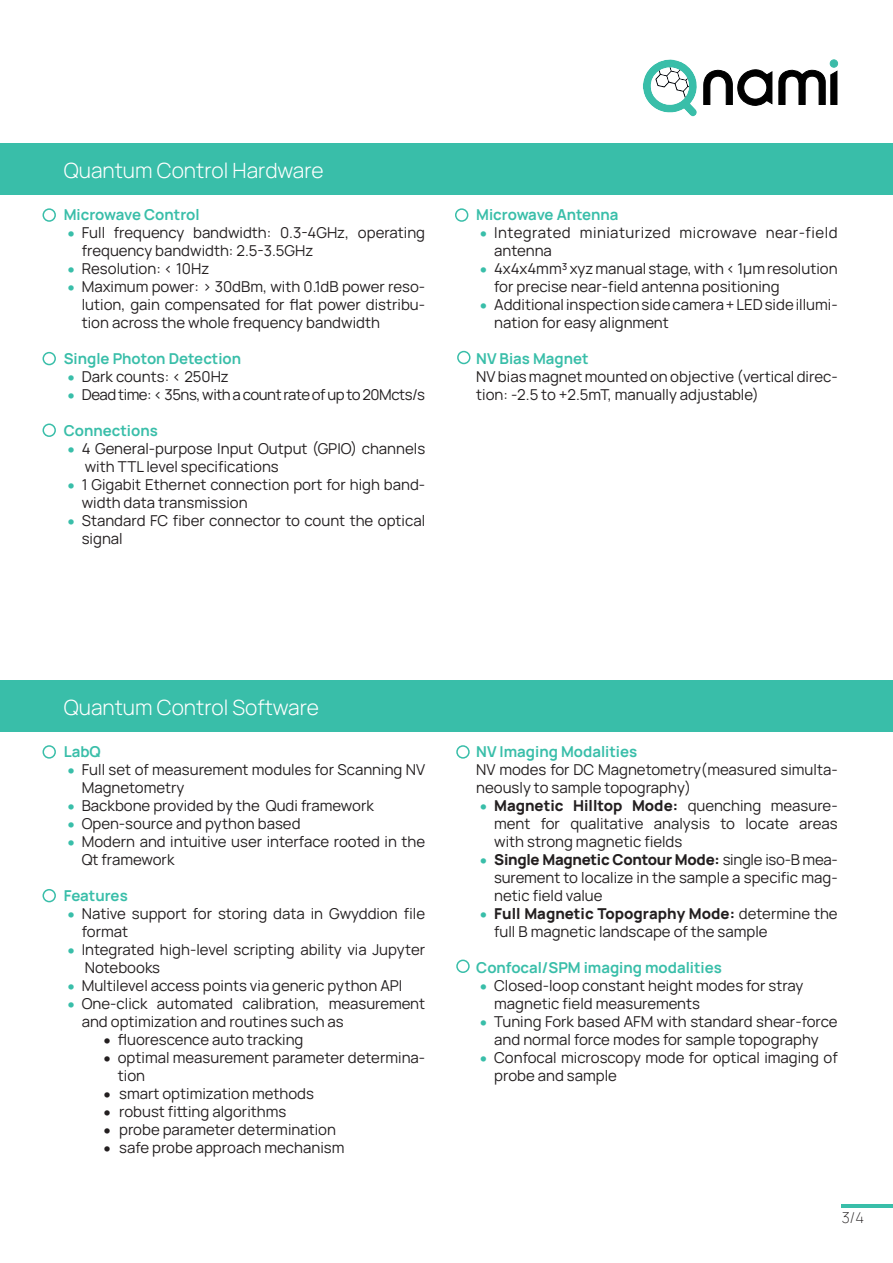
<style>
.page{position:relative;width:893px;height:1263px;background:#fff}
.page>*{position:absolute;margin:0;border:0;box-sizing:border-box;transform-origin:0 0}
.t1{font:300 21px "Manrope";color:#fff}
.t2{font:15px/18px "Manrope";color:#231f20}
.t3{font:700 15px "Manrope";color:#39bea9}
.t4{font:15px/18px "Manrope";letter-spacing:.03em;color:#231f20}
.t5{font:15px "Manrope";letter-spacing:-.03em;color:#231f20}
.t6{font:200 15px "Manrope";color:#231f20}
.s1{font-size:22.5px;color:#39bea9}
.s2{font-size:22.5px}
.s3{font-weight:800}
</style>
<div class="page">
<div style="left:0;top:144px;width:893px;height:51px;background:#39bea9"></div>
<div style="left:0;top:680px;width:893px;height:51px;background:#39bea9"></div>
<svg style="left:643px;top:59px;width:129px;height:58px"></svg>
<div style="left:830px;top:60px;width:8px;height:7px;background:#3bbba8;border-radius:50%"></div>
<div style="left:830px;top:60px;width:8px;height:7px;border:1px solid #3bbba8;border-radius:50%"></div>
<svg style="left:779px;top:70px;width:58px;height:35px"></svg>
<div style="left:455px;top:208px;width:13px;height:14px;border:2px solid #39bea9;border-radius:50%"></div>
<div style="left:43px;top:745px;width:13px;height:14px;border:2px solid #39bea9;border-radius:50%"></div>
<div style="left:43px;top:889px;width:13px;height:13px;border:2px solid #39bea9;border-radius:50%"></div>
<div style="left:43px;top:208px;width:13px;height:14px;border:2px solid #39bea9;border-radius:50%"></div>
<div style="left:43px;top:352px;width:13px;height:13px;border:2px solid #39bea9;border-radius:50%"></div>
<div style="left:43px;top:423px;width:13px;height:14px;border:2px solid #39bea9;border-radius:50%"></div>
<div style="left:456px;top:745px;width:14px;height:14px;border:2px solid #39bea9;border-radius:50%"></div>
<div style="left:456px;top:959px;width:14px;height:14px;border:2px solid #39bea9;border-radius:50%"></div>
<div style="left:457px;top:351px;width:13px;height:13px;border:2px solid #39bea9;border-radius:50%"></div>
<hr style="left:842px;top:1204px;width:51px;height:3px;background:#39bea9">
<p class="t1" style="left:64px;top:155px;width:261px">Quantum Control Hardware</p>
<p class="t3" style="left:64px;top:204px;width:137px">Microwave Control</p>
<p class="t2" style="left:82px;top:223px;width:345px;text-indent:-18px"><span class="s1">•</span> Full frequency bandwidth: 0.3-4GHz, operating frequency bandwidth: 2.5-3.5GHz</p>
<p class="t2" style="left:64px;top:259px;width:147px"><span class="s1">•</span> Resolution: &lt; 10Hz</p>
<p class="t2" style="left:82px;top:277px;width:345px;text-align:justify;text-indent:-18px"><span class="s1">•</span> Maximum power: &gt; 30dBm, with 0.1dB power reso&shy;lution, gain compensated for flat power distribu&shy;tion across the whole frequency bandwidth</p>
<p class="t3" style="left:64px;top:348px;width:179px">Single Photon Detection</p>
<p class="t2" style="left:64px;top:367px;width:167px"><span class="s1">•</span> Dark counts: &lt; 250Hz</p>
<p class="t5" style="left:64px;top:384px;width:363px"><span class="s1">•</span> Dead time: &lt; 35ns, with a count rate of up to 20Mcts/s</p>
<p class="t3" style="left:64px;top:420px;width:96px">Connections</p>
<p class="t2" style="left:85px;top:439px;width:342px;text-indent:-21px"><span class="s1">•</span> 4 General-purpose Input Output (GPIO) channels with TTL level specifications</p>
<p class="t2" style="left:82px;top:475px;width:345px;text-indent:-18px"><span class="s1">•</span> 1 Gigabit Ethernet connection port for high band&shy;width data transmission</p>
<p class="t2" style="left:82px;top:511px;width:345px;text-indent:-18px"><span class="s1">•</span> Standard FC fiber connector to count the optical signal</p>
<p class="t3" style="left:476px;top:204px;width:144px">Microwave Antenna</p>
<p class="t4" style="left:494px;top:223px;width:345px;text-indent:-18px"><span class="s1">•</span> Integrated miniaturized microwave near-field antenna</p>
<p class="t2" style="left:494px;top:259px;width:345px;text-indent:-18px"><span class="s1">•</span> 4x4x4mm³ xyz manual stage, with &lt; 1μm resolution for precise near-field antenna positioning</p>
<p class="t2" style="left:494px;top:295px;width:345px;text-indent:-18px"><span class="s1">•</span> Additional inspection side camera + LED side illumi&shy;nation for easy alignment</p>
<p class="t3" style="left:476px;top:348px;width:114px">NV Bias Magnet</p>
<p class="t2" style="left:476px;top:367px;width:363px">NV bias magnet mounted on objective (vertical direc&shy;tion: -2.5 to +2.5mT, manually adjustable)</p>
<p class="t1" style="left:64px;top:693px;width:257px">Quantum Control Software</p>
<p class="t3" style="left:64px;top:741px;width:39px">LabQ</p>
<p class="t2" style="left:82px;top:760px;width:345px;text-indent:-18px"><span class="s1">•</span> Full set of measurement modules for Scanning NV<br>Magnetometry</p>
<p class="t2" style="left:64px;top:796px;width:312px"><span class="s1">•</span> Backbone provided by the Qudi framework</p>
<p class="t2" style="left:64px;top:814px;width:238px"><span class="s1">•</span> Open-source and python based</p>
<p class="t2" style="left:82px;top:832px;width:345px;text-indent:-18px"><span class="s1">•</span> Modern and intuitive user interface rooted in the<br>Qt framework</p>
<p class="t3" style="left:64px;top:885px;width:66px">Features</p>
<p class="t2" style="left:82px;top:904px;width:345px;text-indent:-18px"><span class="s1">•</span> Native support for storing data in Gwyddion file format</p>
<p class="t2" style="left:85px;top:940px;width:342px;text-indent:-21px"><span class="s1">•</span> Integrated high-level scripting ability via Jupyter<br>Notebooks</p>
<p class="t2" style="left:64px;top:976px;width:340px"><span class="s1">•</span> Multilevel access points via generic python API</p>
<p class="t2" style="left:82px;top:994px;width:345px;text-indent:-18px"><span class="s1">•</span> One-click automated calibration, measurement and optimization and routines such as</p>
<p class="t2" style="left:100px;top:1030px;width:205px"><span class="s2">•</span> fluorescence auto tracking</p>
<p class="t2" style="left:118px;top:1048px;width:309px;text-indent:-18px"><span class="s2">•</span> optimal measurement parameter determina&shy;tion</p>
<p class="t2" style="left:100px;top:1084px;width:216px"><span class="s2">•</span> smart optimization methods</p>
<p class="t2" style="left:100px;top:1102px;width:188px"><span class="s2">•</span> robust fitting algorithms</p>
<p class="t2" style="left:100px;top:1120px;width:238px"><span class="s2">•</span> probe parameter determination</p>
<p class="t2" style="left:100px;top:1138px;width:246px"><span class="s2">•</span> safe probe approach mechanism</p>
<p class="t3" style="left:476px;top:741px;width:162px">NV Imaging Modalities</p>
<p class="t2" style="left:476px;top:760px;width:363px">NV modes for DC Magnetometry(measured simulta&shy;neously to sample topography)</p>
<p class="t2" style="left:494px;top:796px;width:345px;text-align:justify;text-indent:-18px"><span class="s1">•</span> <span class="s3">Magnetic Hilltop Mode:</span> quenching measure&shy;ment for qualitative analysis to locate areas with strong magnetic fields</p>
<p class="t2" style="left:494px;top:850px;width:345px;text-align:justify;text-indent:-18px"><span class="s1">•</span> <span class="s3">Single Magnetic Contour Mode:</span> single iso-B mea&shy;surement to localize in the sample a specific mag&shy;netic field value</p>
<p class="t2" style="left:494px;top:904px;width:345px;text-indent:-18px"><span class="s1">•</span> <span class="s3">Full Magnetic Topography Mode:</span> determine the full B magnetic landscape of the sample</p>
<p class="t3" style="left:476px;top:957px;width:247px">Confocal/SPM imaging modalities</p>
<p class="t2" style="left:494px;top:976px;width:311px;text-indent:-18px"><span class="s1">•</span> Closed-loop constant height modes for stray magnetic field measurements</p>
<p class="t2" style="left:476px;top:1012px;width:363px;text-align:center"><span class="s1">•</span> Tuning Fork based AFM with standard shear-force and normal force modes for sample topography</p>
<p class="t2" style="left:494px;top:1048px;width:345px;text-indent:-18px"><span class="s1">•</span> Confocal microscopy mode for optical imaging of probe and sample</p>
<p class="t6" style="left:842px;top:1207px;width:24px">3/4</p>
</div>
